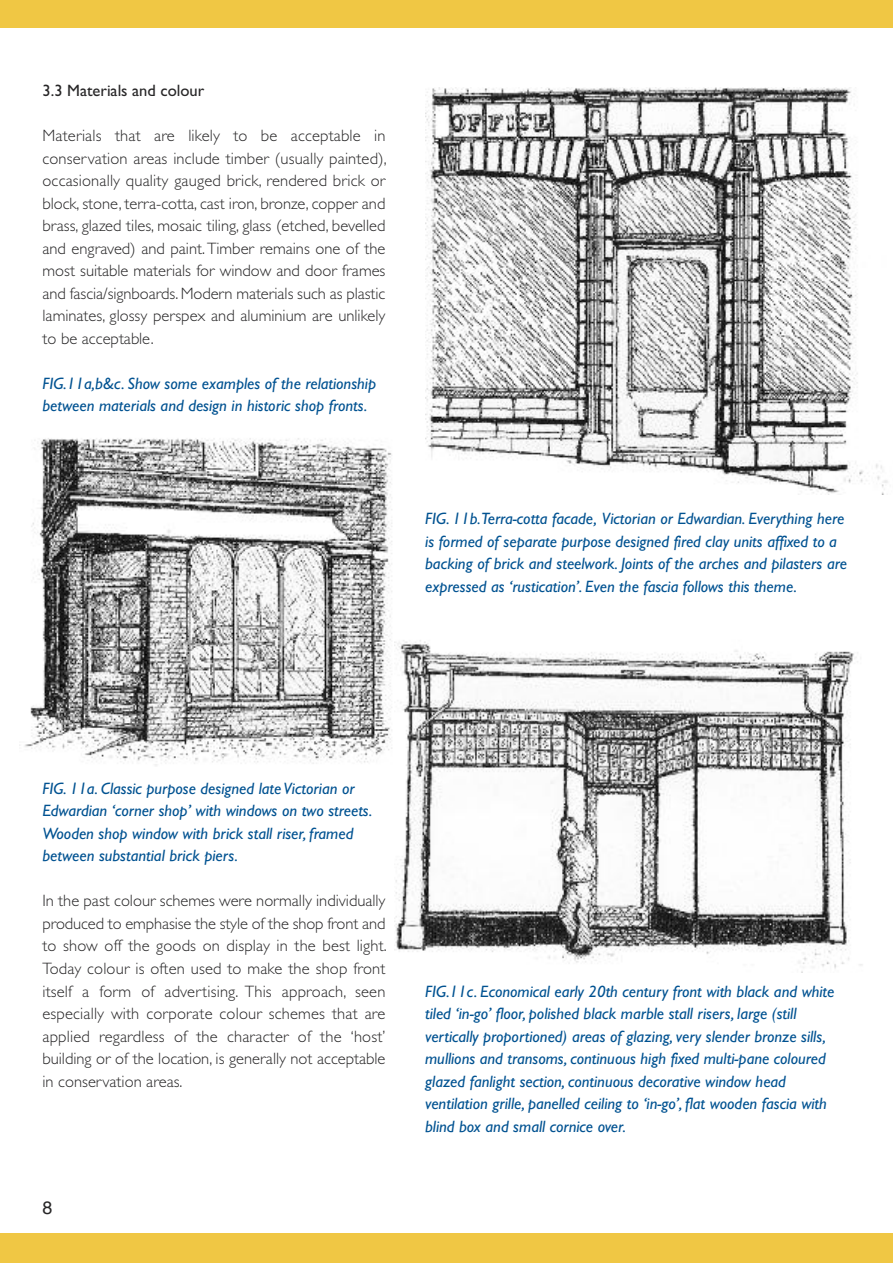
<style>
.page{position:relative;width:893px;height:1263px;background:#fff}
.page>*{position:absolute;margin:0;border:0;box-sizing:border-box;transform-origin:0 0}
.t1{font:18px "Helvetica";color:#272627}
.t2{font:italic 16.5px/22.5px "Gill Sans";color:#005291}
.t3{font:300 16.5px/22.5px "Gill Sans";color:#272627;text-align:justify}
.t4{font:16.5px "Gill Sans";color:#272627}
</style>
<div class="page">
<img style="left:24px;top:438px;width:371px;height:328px">
<img style="left:395px;top:640px;width:468px;height:332px">
<img style="left:425px;top:88px;width:463px;height:406px">
<div style="left:0;top:0;width:893px;height:28px;background:#f0c744"></div>
<div style="left:0;top:1233px;width:893px;height:30px;background:#f0c744"></div>
<p class="t4" style="left:43px;top:84px;width:163px">3.3 Materials and colour</p>
<p class="t3" style="left:43px;top:126px;width:346px">Materials that are likely to be acceptable in conservation areas include timber (usually painted), occasionally quality gauged brick, rendered brick or block, stone, terra-cotta, cast iron, bronze, copper and brass, glazed tiles, mosaic tiling, glass (etched, bevelled and engraved) and paint. Timber remains one of the most suitable materials for window and door frames and fascia/signboards. Modern materials such as plastic laminates, glossy perspex and aluminium are unlikely to be acceptable.</p>
<p class="t2" style="left:43px;top:374px;width:335px">FIG.11a,b&amp;c. Show some examples of the relationship between materials and design in historic shop fronts.</p>
<p class="t2" style="left:425px;top:509px;width:423px">FIG. 11b.Terra-cotta facade, Victorian or Edwardian. Everything here is formed of separate purpose designed fired clay units affixed to a backing of brick and steelwork. Joints of the arches and pilasters are expressed as ‘rustication’. Even the fascia follows this theme.</p>
<p class="t2" style="left:43px;top:779px;width:332px">FIG. 11a. Classic purpose designed late Victorian or Edwardian ‘corner shop’ with windows on two streets.<br>Wooden shop window with brick stall riser, framed between substantial brick piers.</p>
<p class="t3" style="left:43px;top:891px;width:346px">In the past colour schemes were normally individually produced to emphasise the style of the shop front and to show off the goods on display in the best light.<br>Today colour is often used to make the shop front itself a form of advertising. This approach, seen especially with corporate colour schemes that are applied regardless of the character of the ‘host’ building or of the location, is generally not acceptable in conservation areas.</p>
<p class="t1" style="left:43px;top:1200px;width:12px">8</p>
<p class="t2" style="left:425px;top:981px;width:411px">FIG.11c. Economical early 20th century front with black and white tiled ‘in-go’ floor, polished black marble stall risers, large (still vertically proportioned) areas of glazing, very slender bronze sills, mullions and transoms, continuous high fixed multi-pane coloured glazed fanlight section, continuous decorative window head ventilation grille, panelled ceiling to ‘in-go’, flat wooden fascia with blind box and small cornice over.</p>
</div>
